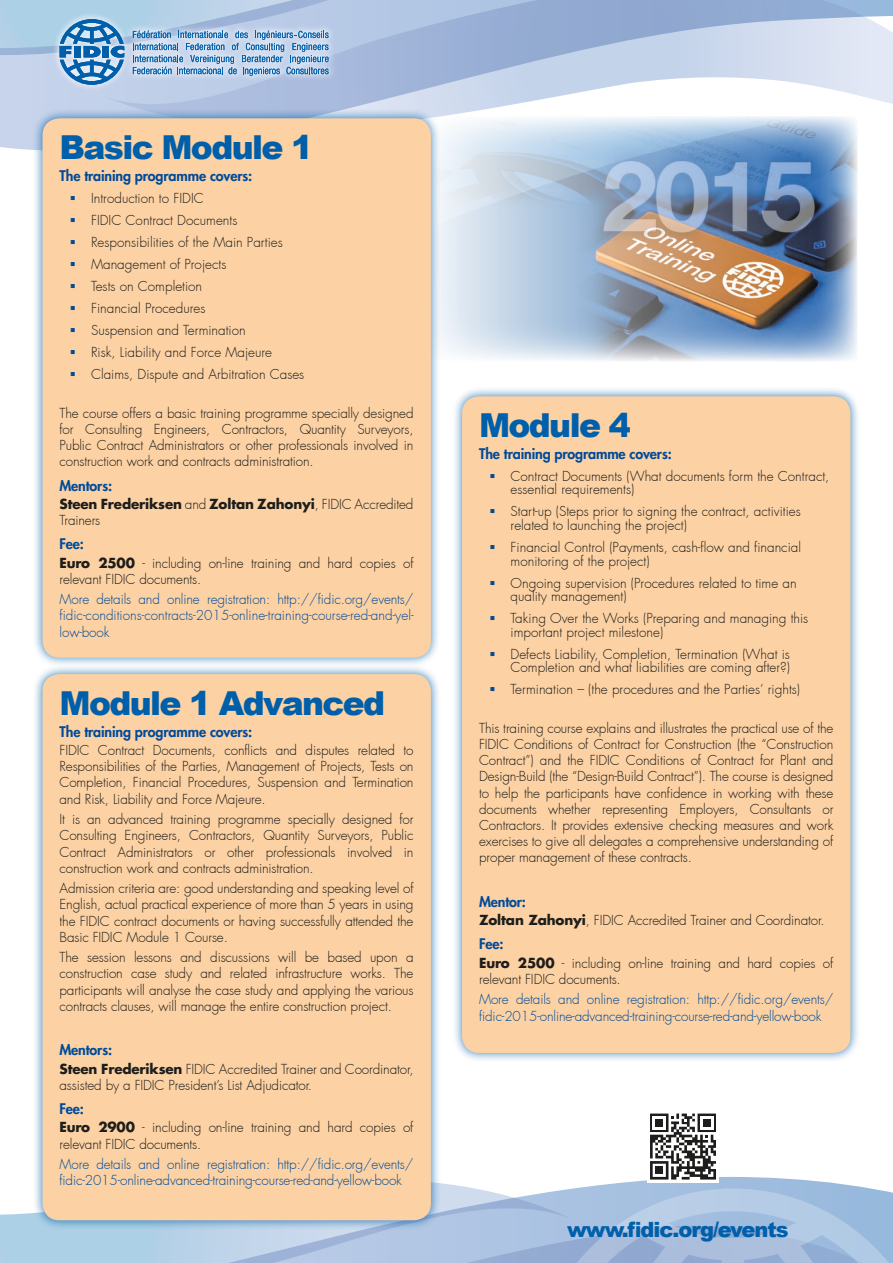
<style>
.page{position:relative;width:893px;height:1263px;background:#fff}
.page>*{position:absolute;margin:0;border:0;box-sizing:border-box;transform-origin:0 0}
.t1{font:900 33px "Arial";letter-spacing:-.05em;color:#005faa}
.t2{font:900 21px "Arial";letter-spacing:-.05em;color:#005faa}
.t3{font:800 14.25px "Futura LT";letter-spacing:-.01em;color:#004a9a}
.t4{font:300 13.5px/16.2px "Futura";color:#1d1d1b}
.t5{font:300 13.5px/16.2px "Futura";letter-spacing:-.01em;color:#004a9a}
.t6{font:700 13.5px "Futura LT";letter-spacing:-.01em;color:#1d1d1b}
.s1{font-family:"Futura";font-weight:300}
.s2{font-family:"Futura LT";font-weight:700}
</style>
<div class="page">
<img style="left:440px;top:151px;width:418px;height:210px">
<svg style="left:578px;top:1177px;width:289px;height:11px"></svg>
<svg style="left:0;top:1183px;width:471px;height:80px"></svg>
<svg style="left:103px;top:1188px;width:790px;height:75px;background:#acc3e1"></svg>
<svg style="left:0;top:85px;width:858px;height:66px;background:#b0c8e4"></svg>
<svg style="left:103px;top:0;width:790px;height:133px"></svg>
<div style="left:52px;top:11px;width:284px;height:81px;background:#fff;opacity:.95"></div>
<svg style="left:0;top:0;width:573px;height:85px;background:#a2bddd"></svg>
<div style="left:647px;top:1111px;width:72px;height:71px;background:#fff"></div>
<svg style="left:650px;top:1113px;width:66px;height:66px"></svg>
<div style="left:33px;top:108px;width:407px;height:559px;background:#005faa;opacity:.75"></div>
<div style="left:43px;top:118px;width:388px;height:540px;background:#fcd2a4;border-radius:17px"></div>
<div style="left:33px;top:664px;width:407px;height:566px;background:#005faa;opacity:.75"></div>
<div style="left:43px;top:674px;width:388px;height:546px;background:#fcd2a4;border-radius:17px"></div>
<div style="left:452px;top:386px;width:408px;height:677px;background:#005faa;opacity:.75"></div>
<div style="left:462px;top:396px;width:388px;height:657px;background:#fcd2a4;border-radius:17px"></div>
<h1 class="t1" style="left:60px;top:123px;width:255px">Basic Module 1</h1>
<p class="t3" style="left:60px;top:166px;width:194px">The training programme covers:</p>
<p class="t4" style="left:91px;top:187px;width:215px;line-height:22px">Introduction to FIDIC<br>FIDIC Contract Documents<br>Responsibilities of the Main Parties<br>Management of Projects<br>Tests on Completion<br>Financial Procedures<br>Suspension and Termination<br>Risk, Liability and Force Majeure<br>Claims, Dispute and Arbitration Cases</p>
<p class="t4" style="left:60px;top:405px;width:356px;text-align:justify">The course offers a basic training programme specially designed for Consulting Engineers, Contractors, Quantity Surveyors, Public Contract Administrators or other professionals involved in construction work and contracts administration.</p>
<p class="t3" style="left:60px;top:476px;width:54px">Mentors:</p>
<p class="t6" style="left:60px;top:495px;width:355px">Steen Frederiksen <span class="s1">and</span> Zoltan Zahonyi<span class="s1">, FIDIC Accredited</span></p>
<p class="t4" style="left:60px;top:512px;width:42px">Trainers</p>
<p class="t3" style="left:60px;top:534px;width:26px">Fee:</p>
<p class="t4" style="left:60px;top:555px;width:356px"><span class="s2">Euro 2500</span> - including on-line training and hard copies of relevant FIDIC documents.</p>
<p class="t5" style="left:60px;top:592px;width:356px;text-align:justify">More details and online registration: http://fidic.org/events/ fidic-conditions-contracts-2015-online-training-course-red-and-yel&shy;low-book</p>
<h1 class="t1" style="left:60px;top:679px;width:327px">Module 1 Advanced</h1>
<p class="t3" style="left:60px;top:722px;width:194px">The training programme covers:</p>
<p class="t4" style="left:60px;top:742px;width:356px;text-align:justify">FIDIC Contract Documents, conflicts and disputes related to Responsibilities of the Parties, Management of Projects, Tests on Completion, Financial Procedures, Suspension and Termination and Risk, Liability and Force Majeure.</p>
<p class="t4" style="left:60px;top:811px;width:356px;text-align:justify">It is an advanced training programme specially designed for Consulting Engineers, Contractors, Quantity Surveyors, Public Contract Administrators or other professionals involved in construction work and contracts administration.</p>
<p class="t4" style="left:60px;top:880px;width:356px;text-align:justify">Admission criteria are: good understanding and speaking level of English, actual practical experience of more than 5 years in using the FIDIC contract documents or having successfully attended the Basic FIDIC Module 1 Course.</p>
<p class="t4" style="left:60px;top:950px;width:356px;text-align:justify">The session lessons and discussions will be based upon a construction case study and related infrastructure works. The participants will analyse the case study and applying the various contracts clauses, will manage the entire construction project.</p>
<p class="t3" style="left:60px;top:1041px;width:54px">Mentors:</p>
<p class="t4" style="left:60px;top:1061px;width:356px"><span class="s2">Steen Frederiksen</span> FIDIC Accredited Trainer and Coordinator, assisted by a FIDIC President’s List Adjudicator.</p>
<p class="t3" style="left:60px;top:1099px;width:26px">Fee:</p>
<p class="t4" style="left:60px;top:1120px;width:355px"><span class="s2">Euro 2900</span> - including on-line training and hard copies of relevant FIDIC documents.</p>
<p class="t5" style="left:60px;top:1156px;width:355px">More details and online registration: http://fidic.org/events/ fidic-2015-online-advanced-training-course-red-and-yellow-book</p>
<h1 class="t1" style="left:479px;top:401px;width:153px">Module 4</h1>
<p class="t3" style="left:479px;top:444px;width:194px">The training programme covers:</p>
<p class="t4" style="left:511px;top:470px;width:320px;line-height:13.5px">Contract Documents (What documents form the Contract, essential requirements)</p>
<p class="t4" style="left:511px;top:505px;width:292px;line-height:13.5px">Start-up (Steps prior to signing the contract, activities related to launching the project)</p>
<p class="t4" style="left:511px;top:541px;width:292px;line-height:13.5px">Financial Control (Payments, cash-flow and financial monitoring of the project)</p>
<p class="t4" style="left:511px;top:576px;width:288px;line-height:13.5px">Ongoing supervision (Procedures related to time an quality management)</p>
<p class="t4" style="left:511px;top:612px;width:299px;line-height:13.5px">Taking Over the Works (Preparing and managing this important project milestone)</p>
<p class="t4" style="left:511px;top:647px;width:281px;line-height:13.5px">Defects Liability, Completion, Termination (What is<br>Completion and what liabilities are coming after?)</p>
<p class="t4" style="left:511px;top:681px;width:291px">Termination – (the procedures and the Parties’ rights)</p>
<p class="t4" style="left:479px;top:720px;width:356px;text-align:justify">This training course explains and illustrates the practical use of the FIDIC Conditions of Contract for Construction (the “Construction Contract”) and the FIDIC Conditions of Contract for Plant and Design-Build (the “Design-Build Contract”). The course is designed to help the participants have confidence in working with these documents whether representing Employers, Consultants or Contractors. It provides extensive checking measures and work exercises to give all delegates a comprehensive understanding of proper management of these contracts.</p>
<p class="t3" style="left:479px;top:892px;width:48px">Mentor:</p>
<p class="t4" style="left:479px;top:913px;width:347px"><span class="s2">Zoltan Zahonyi</span>, FIDIC Accredited Trainer and Coordinator.</p>
<p class="t3" style="left:479px;top:935px;width:26px">Fee:</p>
<p class="t4" style="left:479px;top:955px;width:356px"><span class="s2">Euro 2500</span> - including on-line training and hard copies of relevant FIDIC documents.</p>
<p class="t5" style="left:479px;top:992px;width:356px">More details and online registration: http://fidic.org/events/ fidic-2015-online-advanced-training-course-red-and-yellow-book</p>
<h2 class="t2" style="left:567px;top:1215px;width:223px">www.fidic.org/events</h2>
</div>
